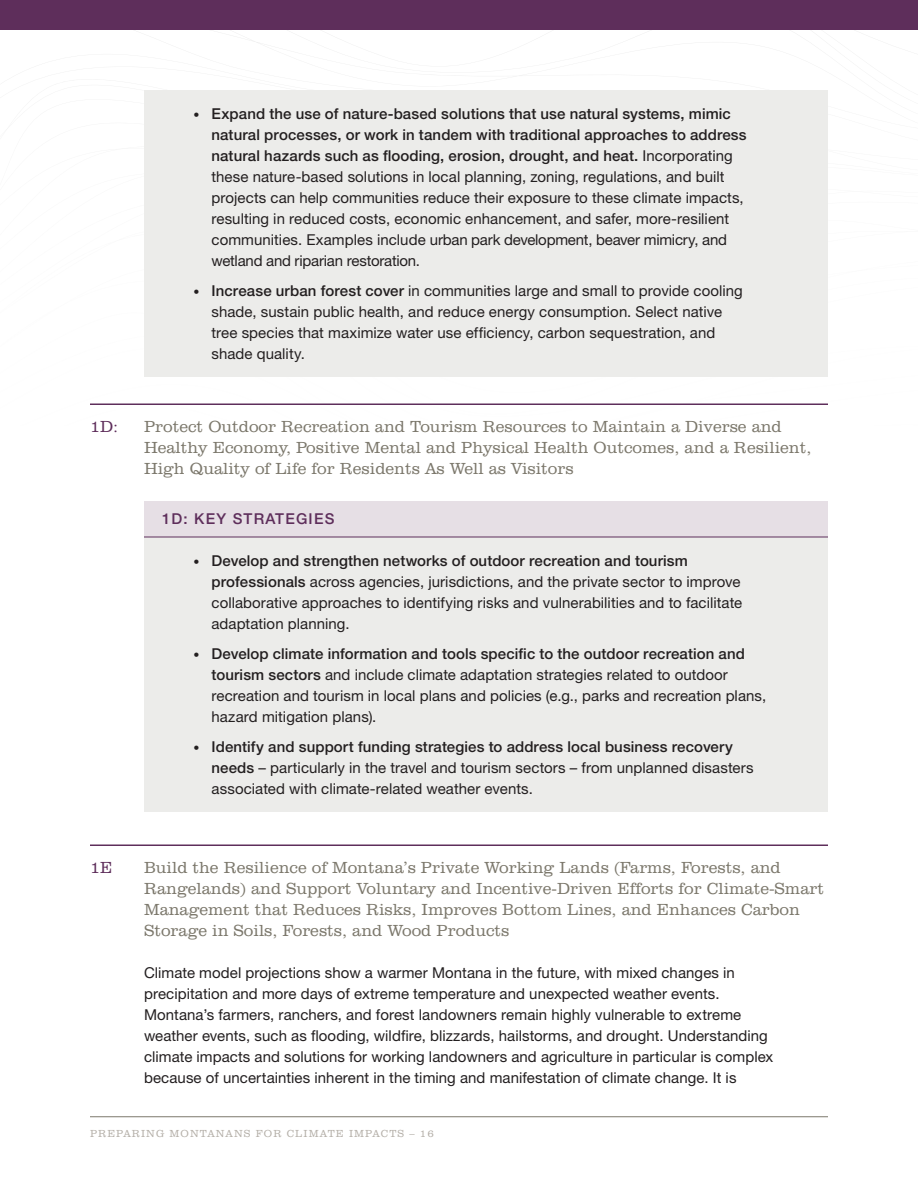
<style>
.page{position:relative;width:918px;height:1188px;background:#fff}
.page>*{position:absolute;margin:0;border:0;box-sizing:border-box;transform-origin:0 0}
.MT-_1_Recc_H1{font:300 16.5px/21px "Clarendon BT";color:#7c786c}
.MT-_1_Recc_H1-2{font:300 16.5px "Clarendon BT";color:#5e2e5b}
.USCA-MT_Indented_Bod{font:15px/21px "Helvetica Neue LT Std";letter-spacing:.005em;color:#231f20}
.t1{font:500 15px "Helvetica Neue LT Std";letter-spacing:.08em;color:#5e2e5b}
.t2{font:300 10.5px "Clarendon BT";letter-spacing:.1em;color:#b4afa8}
.s1{font-weight:300;font-size:12px}
.s2{font-weight:500}
</style>
<div class="page">
<div style="left:0;top:0;width:918px;height:30px;background:#5e2e5b"></div>
<hr style="left:90px;top:1116px;width:738px;height:1px;background:#7c786c">
<div style="left:144px;top:90px;width:684px;height:287px;background:#ececea"></div>
<hr style="left:90px;top:404px;width:738px;height:1px;background:#5e2e5b">
<div style="left:144px;top:501px;width:684px;height:36px;background:#e6dfe5"></div>
<div style="left:144px;top:537px;width:684px;height:275px;background:#ececea"></div>
<hr style="left:144px;top:537px;width:684px;height:1px;background:#5e2e5b">
<hr style="left:90px;top:844px;width:738px;height:2px;background:#5e2e5b">
<p class="USCA-MT_Indented_Bod" style="left:212px;top:103px;width:537px;text-indent:-18px"><span class="s1">•</span> <span class="s2">Expand the use of nature-based solutions that use natural systems, mimic natural processes, or work in tandem with traditional approaches to address natural hazards such as flooding, erosion, drought, and heat.</span> Incorporating these nature-based solutions in local planning, zoning, regulations, and built projects can help communities reduce their exposure to these climate impacts, resulting in reduced costs, economic enhancement, and safer, more-resilient communities. Examples include urban park development, beaver mimicry, and wetland and riparian restoration.</p>
<p class="USCA-MT_Indented_Bod" style="left:212px;top:280px;width:533px;text-indent:-18px"><span class="s1">•</span> <span class="s2">Increase urban forest cover</span> in communities large and small to provide cooling shade, sustain public health, and reduce energy consumption. Select native tree species that maximize water use efficiency, carbon sequestration, and shade quality.</p>
<p class="MT-_1_Recc_H1-2" style="left:90px;top:416px;width:30px">1D:</p>
<p class="MT-_1_Recc_H1" style="left:144px;top:416px;width:669px">Protect Outdoor Recreation and Tourism Resources to Maintain a Diverse and<br>Healthy Economy, Positive Mental and Physical Health Outcomes, and a Resilient,<br>High Quality of Life for Residents As Well as Visitors</p>
<p class="t1" style="left:162px;top:510px;width:174px">1D: KEY STRATEGIES</p>
<p class="USCA-MT_Indented_Bod" style="left:212px;top:550px;width:532px;text-indent:-18px"><span class="s1">•</span> <span class="s2">Develop and strengthen networks of outdoor recreation and tourism professionals</span> across agencies, jurisdictions, and the private sector to improve collaborative approaches to identifying risks and vulnerabilities and to facilitate adaptation planning.</p>
<p class="USCA-MT_Indented_Bod" style="left:212px;top:643px;width:556px;text-indent:-18px"><span class="s1">•</span> <span class="s2">Develop climate information and tools specific to the outdoor recreation and tourism sectors</span> and include climate adaptation strategies related to outdoor recreation and tourism in local plans and policies (e.g., parks and recreation plans, hazard mitigation plans).</p>
<p class="USCA-MT_Indented_Bod" style="left:212px;top:736px;width:544px;text-indent:-18px"><span class="s1">•</span> <span class="s2">Identify and support funding strategies to address local business recovery needs</span> – particularly in the travel and tourism sectors – from unplanned disasters associated with climate-related weather events.</p>
<p class="MT-_1_Recc_H1-2" style="left:90px;top:857px;width:24px">1E</p>
<p class="MT-_1_Recc_H1" style="left:144px;top:857px;width:682px">Build the Resilience of Montana’s Private Working Lands (Farms, Forests, and Rangelands) and Support Voluntary and Incentive-Driven Efforts for Climate-Smart Management that Reduces Risks, Improves Bottom Lines, and Enhances Carbon Storage in Soils, Forests, and Wood Products</p>
<p class="USCA-MT_Indented_Bod" style="left:144px;top:962px;width:631px">Climate model projections show a warmer Montana in the future, with mixed changes in precipitation and more days of extreme temperature and unexpected weather events.<br>Montana’s farmers, ranchers, and forest landowners remain highly vulnerable to extreme weather events, such as flooding, wildfire, blizzards, hailstorms, and drought. Understanding climate impacts and solutions for working landowners and agriculture in particular is complex because of uncertainties inherent in the timing and manifestation of climate change. It is</p>
<p class="t2" style="left:90px;top:1128px;width:345px">PREPARING MONTANANS FOR CLIMATE IMPACTS – 16</p>
</div>
